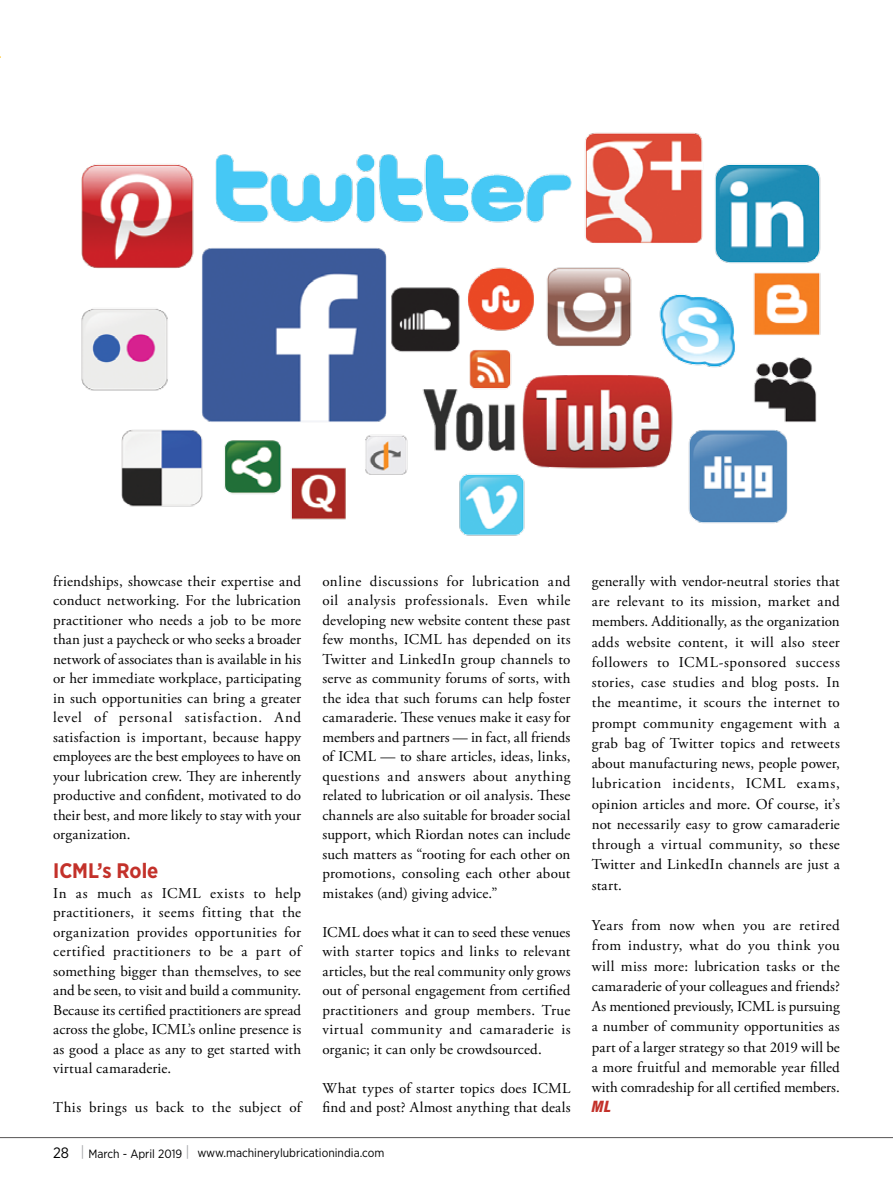
<style>
.page{position:relative;width:893px;height:1191px;background:#fff}
.page>*{position:absolute;margin:0;border:0;box-sizing:border-box;transform-origin:0 0}
.t1{font:700 21px "Gotham Narrow";color:#c3312a}
.t2{font:15px/19.5px "Adobe Garamond Pro";letter-spacing:.015em;color:#000;text-align:justify}
.t3{font:italic 900 condensed 15px "Swiss 721 BT";color:#c3312a}
.t4{font:12px "Gotham Narrow";color:#000}
.s1{font-size:15px}
.s2{font-size:15px;color:#a7a9ac}
</style>
<div class="page">
<hr style="left:0;top:1137px;width:893px;height:1px;background:#575454">
<img style="left:81px;top:132px;width:740px;height:404px">
<p class="t2" style="left:53px;top:572px;width:250px">friendships, showcase their expertise and conduct networking. For the lubrication practitioner who needs a job to be more than just a paycheck or who seeks a broader network of associates than is available in his or her immediate workplace, participating in such opportunities can bring a greater level of personal satisfaction. And satisfaction is important, because happy employees are the best employees to have on your lubrication crew. They are inherently productive and confident, motivated to do their best, and more likely to stay with your organization.</p>
<h1 class="t1" style="left:53px;top:857px;width:107px">ICML’s Role</h1>
<p class="t2" style="left:53px;top:884px;width:250px">In as much as ICML exists to help practitioners, it seems fitting that the organization provides opportunities for certified practitioners to be a part of something bigger than themselves, to see and be seen, to visit and build a community.<br>Because its certified practitioners are spread across the globe, ICML’s online presence is as good a place as any to get started with virtual camaraderie.</p>
<p class="t2" style="left:53px;top:1098px;width:250px">This brings us back to the subject of</p>
<p class="t2" style="left:322px;top:572px;width:250px">online discussions for lubrication and oil analysis professionals. Even while developing new website content these past few months, ICML has depended on its Twitter and LinkedIn group channels to serve as community forums of sorts, with the idea that such forums can help foster camaraderie. These venues make it easy for members and partners — in fact, all friends of ICML — to share articles, ideas, links, questions and answers about anything related to lubrication or oil analysis. These channels are also suitable for broader social support, which Riordan notes can include such matters as “rooting for each other on promotions, consoling each other about mistakes (and) giving advice.”</p>
<p class="t2" style="left:322px;top:923px;width:250px">ICML does what it can to seed these venues with starter topics and links to relevant articles, but the real community only grows out of personal engagement from certified practitioners and group members. True virtual community and camaraderie is organic; it can only be crowdsourced.</p>
<p class="t2" style="left:322px;top:1078px;width:250px">What types of starter topics does ICML find and post? Almost anything that deals</p>
<p class="t4" style="left:53px;top:1145px;width:333px"><span class="s1">28</span> <span class="s2">|</span> March - April 2019 <span class="s2">|</span> www.machinerylubricationindia.com</p>
<p class="t2" style="left:592px;top:571px;width:250px;line-height:20.2px">generally with vendor-neutral stories that are relevant to its mission, market and members. Additionally, as the organization adds website content, it will also steer followers to ICML-sponsored success stories, case studies and blog posts. In the meantime, it scours the internet to prompt community engagement with a grab bag of Twitter topics and retweets about manufacturing news, people power, lubrication incidents, ICML exams, opinion articles and more. Of course, it’s not necessarily easy to grow camaraderie through a virtual community, so these Twitter and LinkedIn channels are just a start.</p>
<p class="t2" style="left:592px;top:915px;width:250px;line-height:20.2px">Years from now when you are retired from industry, what do you think you will miss more: lubrication tasks or the camaraderie of your colleagues and friends?<br>As mentioned previously, ICML is pursuing a number of community opportunities as part of a larger strategy so that 2019 will be a more fruitful and memorable year filled with comradeship for all certified members.</p>
<p class="t3" style="left:592px;top:1097px;width:21px">ML</p>
</div>
